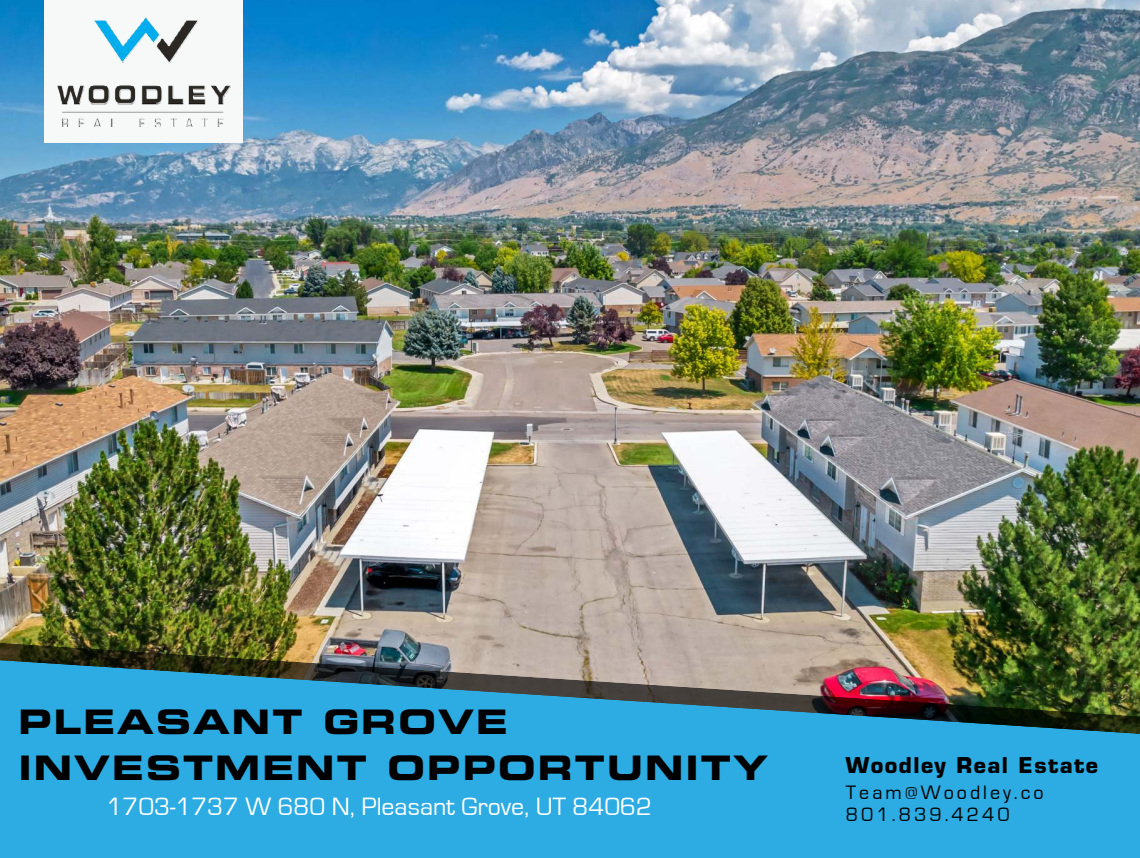
<style>
.page{position:relative;width:1140px;height:858px;background:#fff}
.page>*{position:absolute;margin:0;border:0;box-sizing:border-box;transform-origin:0 0}
.t1{font:33.75px/46.9px "Eurostile LT Std Bold Ex 2";letter-spacing:.06em;color:#000}
.t2{font:25.88px "Eurostile";color:#fff}
.t3{font:700 21.25px "Eurostile LT Std";letter-spacing:.07em;color:#000}
.t4{font:20px/22.5px "Eurostile";letter-spacing:.15em;color:#000}
</style>
<div class="page">
<img style="left:0;top:0;width:1139px;height:642px">
<img style="left:0;top:642px;width:1139px;height:18px">
<div style="left:44px;top:0;width:199px;height:142px;background:#f7f9f9"></div>
<img style="left:57px;top:17px;width:174px;height:110px">
<svg style="left:0;top:660px;width:1139px;height:198px;background:#369cc5"></svg>
<h1 class="t1" style="left:18px;top:697px;width:751px">PLEASANT GROVE<br>INVESTMENT OPPORTUNITY</h1>
<p class="t2" style="left:107px;top:792px;width:546px">1703-1737 W 680 N, Pleasant Grove, UT 84062</p>
<p class="t3" style="left:845px;top:752px;width:254px">Woodley Real Estate</p>
<p class="t4" style="left:845px;top:781px;width:199px">Team@Woodley.co<br>801.839.4240</p>
</div>
